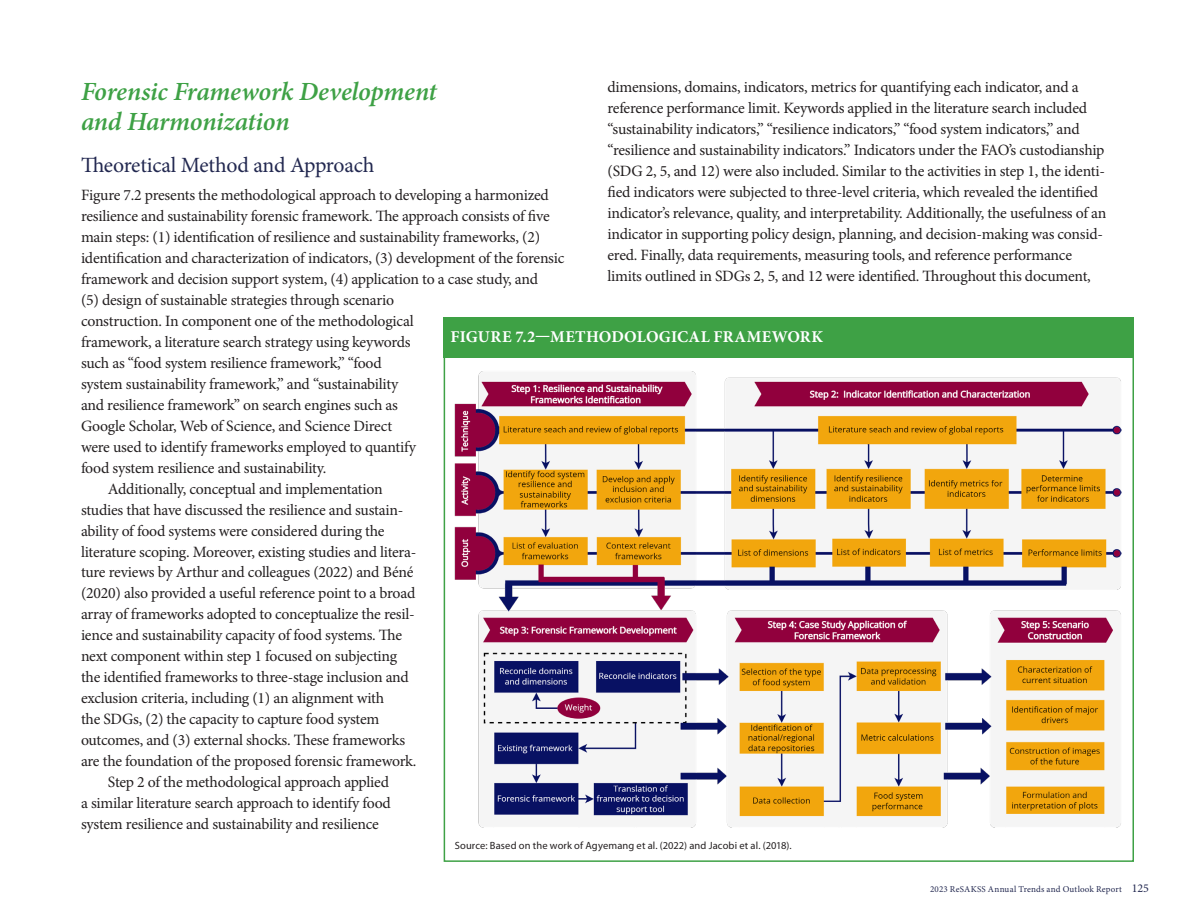
<style>
.page{position:relative;width:1188px;height:918px;background:#fff}
.page>*{position:absolute;margin:0;border:0;box-sizing:border-box;transform-origin:0 0}
.t1{font:italic 600 26.25px/30px "Minion Pro";letter-spacing:-.01em;color:#3ea145}
.t2{font:21.75px "Minion Pro";letter-spacing:-.01em;color:#222850}
.t3{font:700 16.5px "Minion Pro";letter-spacing:.015em;color:#fff}
.t4{font:15.75px/21px "Minion Pro";letter-spacing:-.015em;color:#231f20}
.t5{font:10.5px "Myriad Pro";letter-spacing:.01em;color:#231f20}
.t6{font:9px "Minion Pro";letter-spacing:.025em;color:#222850}
.s1{font-size:12px}
</style>
<div class="page">
<div style="left:444px;top:317px;width:690px;height:545px;background:#fff;border:2px solid #3ea145"></div>
<div style="left:444px;top:317px;width:690px;height:41px;background:#3ea145"></div>
<img style="left:455px;top:371px;width:666px;height:456px">
<p class="t4" style="left:608px;top:77px;width:500px">dimensions, domains, indicators, metrics for quantifying each indicator, and a reference performance limit. Keywords applied in the literature search included “sustainability indicators,” “resilience indicators,” “food system indicators,” and “resilience and sustainability indicators.” Indicators under the FAO’s custodianship (SDG 2, 5, and 12) were also included. Similar to the activities in step 1, the identi&shy;fied indicators were subjected to three-level criteria, which revealed the identified indicator’s relevance, quality, and interpretability. Additionally, the usefulness of an indicator in supporting policy design, planning, and decision-making was consid&shy;ered. Finally, data requirements, measuring tools, and reference performance limits outlined in SDGs 2, 5, and 12 were identified. Throughout this document,</p>
<h1 class="t1" style="left:81px;top:76px;width:357px">Forensic Framework Development and Harmonization</h1>
<h2 class="t2" style="left:81px;top:150px;width:295px">Theoretical Method and Approach</h2>
<p class="t4" style="left:81px;top:184px;width:469px">Figure 7.2 presents the methodological approach to developing a harmonized</p>
<p class="t4" style="left:81px;top:205px;width:470px">resilience and sustainability forensic framework. The approach consists of five</p>
<p class="t4" style="left:81px;top:226px;width:461px">main steps: (1) identification of resilience and sustainability frameworks, (2)</p>
<p class="t4" style="left:81px;top:247px;width:485px">identification and characterization of indicators, (3) development of the forensic</p>
<p class="t4" style="left:81px;top:268px;width:459px">framework and decision support system, (4) application to a case study, and</p>
<p class="t4" style="left:81px;top:289px;width:315px">(5) design of sustainable strategies through scenario</p>
<p class="t4" style="left:81px;top:310px;width:334px">construction. In component one of the methodological</p>
<p class="t4" style="left:81px;top:331px;width:331px">framework, a literature search strategy using keywords</p>
<p class="t4" style="left:81px;top:352px;width:302px">such as “food system resilience framework,” “food</p>
<p class="t4" style="left:81px;top:373px;width:319px">system sustainability framework,” and “sustainability</p>
<p class="t4" style="left:81px;top:394px;width:319px">and resilience framework” on search engines such as</p>
<p class="t4" style="left:81px;top:415px;width:313px">Google Scholar, Web of Science, and Science Direct</p>
<p class="t4" style="left:81px;top:436px;width:337px">were used to identify frameworks employed to quantify</p>
<p class="t4" style="left:81px;top:457px;width:247px">food system resilience and sustainability.</p>
<p class="t4" style="left:108px;top:478px;width:276px">Additionally, conceptual and implementation</p>
<p class="t4" style="left:81px;top:499px;width:324px">studies that have discussed the resilience and sustain-</p>
<p class="t4" style="left:81px;top:520px;width:305px">ability of food systems were considered during the</p>
<p class="t4" style="left:81px;top:541px;width:337px">literature scoping. Moreover, existing studies and litera-</p>
<p class="t4" style="left:81px;top:562px;width:334px">ture reviews by Arthur and colleagues (2022) and Béné</p>
<p class="t4" style="left:81px;top:583px;width:336px">(2020) also provided a useful reference point to a broad</p>
<p class="t4" style="left:81px;top:604px;width:335px">array of frameworks adopted to conceptualize the resil-</p>
<p class="t4" style="left:81px;top:625px;width:323px">ience and sustainability capacity of food systems. The</p>
<p class="t4" style="left:81px;top:646px;width:318px">next component within step 1 focused on subjecting</p>
<p class="t4" style="left:81px;top:667px;width:329px">the identified frameworks to three-stage inclusion and</p>
<p class="t4" style="left:81px;top:688px;width:305px">exclusion criteria, including (1) an alignment with</p>
<p class="t4" style="left:81px;top:709px;width:300px">the SDGs, (2) the capacity to capture food system</p>
<p class="t4" style="left:81px;top:730px;width:326px">outcomes, and (3) external shocks. These frameworks</p>
<p class="t4" style="left:81px;top:751px;width:337px">are the foundation of the proposed forensic framework.</p>
<p class="t4" style="left:108px;top:772px;width:283px">Step 2 of the methodological approach applied</p>
<p class="t4" style="left:81px;top:793px;width:311px">a similar literature search approach to identify food</p>
<p class="t4" style="left:81px;top:814px;width:299px">system resilience and sustainability and resilience</p>
<p class="t3" style="left:450px;top:325px;width:374px">FIGURE 7.2—METHODOLOGICAL FRAMEWORK</p>
<p class="t5" style="left:455px;top:839px;width:338px">Source: Based on the work of Agyemang et al. (2022) and Jacobi et al. (2018).</p>
<p class="t6" style="left:930px;top:883px;width:220px">2023 ReSAKSS Annual Trends and Outlook Report <span class="s1">125</span></p>
</div>
